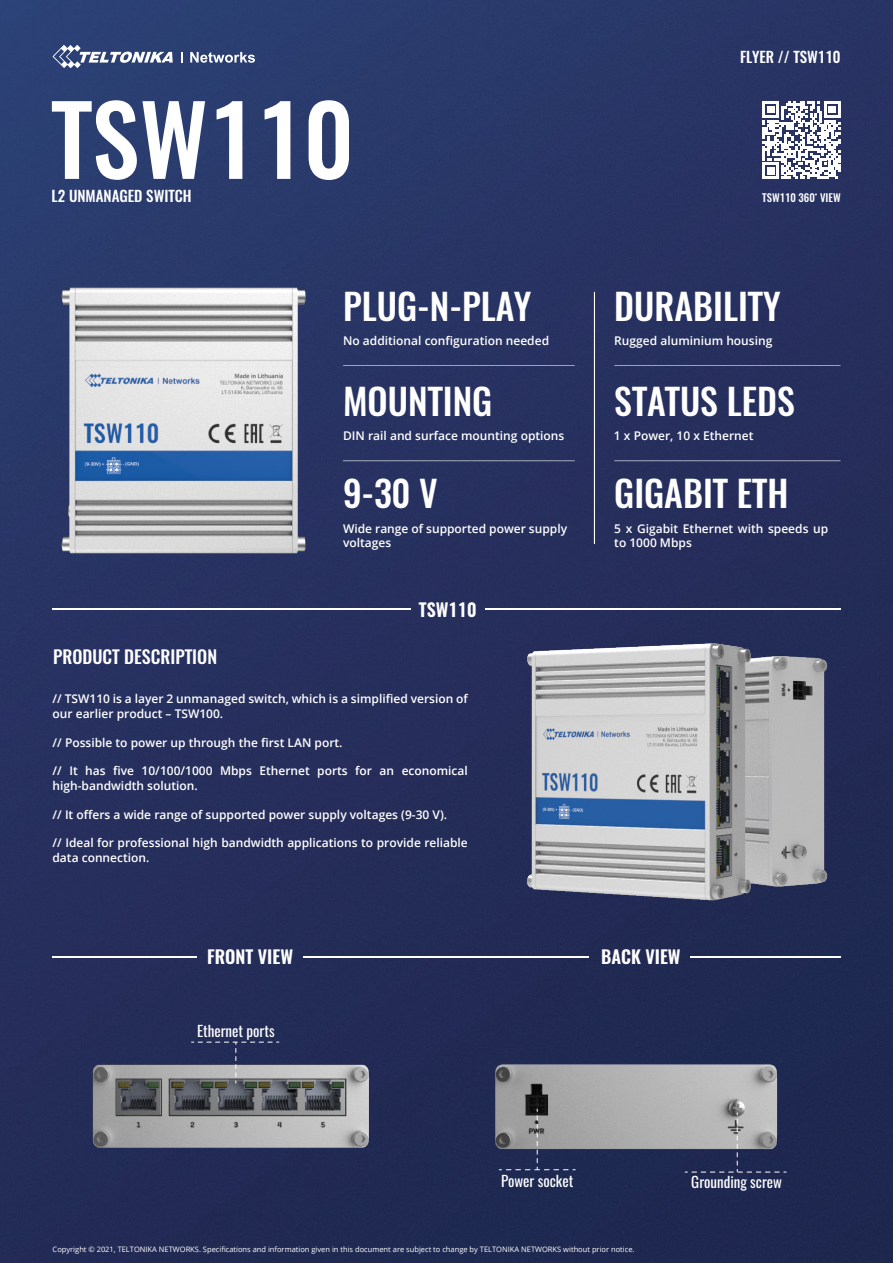
<style>
.page{position:relative;width:893px;height:1263px;background:#fff}
.page>*{position:absolute;margin:0;border:0;box-sizing:border-box;transform-origin:0 0}
.t1{font:500 96px "Oswald";color:#fff}
.t2{font:500 36px "Oswald";color:#fff}
.t3{font:600 18px "Oswald";color:#fff}
.t4{font:500 18px "Oswald";color:#fff}
.t5{font:15px "Oswald";color:#fff}
.t6{font:500 15px "Oswald";color:#fff}
.t7{font:600 12px/14.4px "Open Sans";color:#fff}
.t8{font:500 10.65px "Oswald";color:#fff}
.t9{font:7.5px "Open Sans";color:#fff}
</style>
<div class="page">
<img style="left:0;top:0;width:893px;height:1263px">
<hr style="left:52px;top:608px;width:359px;height:1px;background:#fff">
<svg style="left:52px;top:45px;width:121px;height:23px"></svg>
<svg style="left:181px;top:52px;width:2px;height:11px"></svg>
<svg style="left:190px;top:52px;width:65px;height:11px"></svg>
<hr style="left:594px;top:292px;width:1px;height:252px;background:#fff">
<hr style="left:343px;top:365px;width:232px;height:1px;background:#fff">
<hr style="left:343px;top:460px;width:232px;height:1px;background:#fff">
<hr style="left:614px;top:365px;width:226px;height:1px;background:#fff">
<hr style="left:614px;top:460px;width:226px;height:1px;background:#fff">
<svg style="left:763px;top:101px;width:77px;height:78px"></svg>
<img style="left:455px;top:1011px;width:386px;height:182px">
<img style="left:0;top:940px;width:455px;height:263px">
<svg style="left:192px;top:1042px;width:87px;height:41px;background:#5f657c"></svg>
<svg style="left:499px;top:1109px;width:76px;height:61px;background:#6d707e"></svg>
<svg style="left:685px;top:1113px;width:101px;height:60px;background:#707486"></svg>
<img style="left:0;top:284px;width:440px;height:276px">
<img style="left:250px;top:481px;width:643px;height:530px">
<h1 class="t1" style="left:51px;top:73px;width:303px">TSW110</h1>
<p class="t6" style="left:52px;top:186px;width:142px">L2 UNMANAGED SWITCH</p>
<p class="t6" style="left:740px;top:46px;width:102px">FLYER // TSW110</p>
<p class="t8" style="left:762px;top:190px;width:80px">TSW110 360 VIEW</p>
<h2 class="t2" style="left:343px;top:281px;width:190px">PLUG-N-PLAY</h2>
<h2 class="t2" style="left:614px;top:281px;width:168px">DURABILITY</h2>
<p class="t7" style="left:343px;top:334px;width:208px">No additional configuration needed</p>
<h2 class="t2" style="left:343px;top:376px;width:151px">MOUNTING</h2>
<p class="t7" style="left:614px;top:334px;width:160px">Rugged aluminium housing</p>
<h2 class="t2" style="left:614px;top:376px;width:182px">STATUS LEDS</h2>
<p class="t7" style="left:343px;top:428px;width:223px">DIN rail and surface mounting options</p>
<p class="t7" style="left:614px;top:428px;width:141px">1 x Power, 10 x Ethernet</p>
<h2 class="t2" style="left:343px;top:468px;width:96px">9-30 V</h2>
<p class="t7" style="left:343px;top:521px;width:226px">Wide range of supported power supply voltages</p>
<h3 class="t3" style="left:419px;top:597px;width:59px">TSW110</h3>
<h3 class="t4" style="left:53px;top:644px;width:166px">PRODUCT DESCRIPTION</h3>
<p class="t7" style="left:53px;top:692px;width:417px">// TSW110 is a layer 2 unmanaged switch, which is a simplified version of our earlier product – TSW100.</p>
<p class="t7" style="left:53px;top:735px;width:292px">// Possible to power up through the first LAN port.</p>
<p class="t7" style="left:53px;top:764px;width:417px">// It has five 10/100/1000 Mbps Ethernet ports for an economical high-bandwidth solution.</p>
<p class="t7" style="left:53px;top:807px;width:396px">// It offers a wide range of supported power supply voltages (9-30 V).</p>
<p class="t7" style="left:53px;top:836px;width:417px">// Ideal for professional high bandwidth applications to provide reliable data connection.</p>
<h2 class="t2" style="left:614px;top:468px;width:176px">GIGABIT ETH</h2>
<p class="t7" style="left:614px;top:521px;width:216px">5 x Gigabit Ethernet with speeds up to 1000 Mbps</p>
<h3 class="t3" style="left:207px;top:944px;width:87px">FRONT VIEW</h3>
<h3 class="t3" style="left:601px;top:944px;width:81px">BACK VIEW</h3>
<p class="t5" style="left:197px;top:1018px;width:79px">Ethernet ports</p>
<p class="t5" style="left:501px;top:1168px;width:74px">Power socket</p>
<p class="t5" style="left:691px;top:1169px;width:92px">Grounding screw</p>
<p class="t9" style="left:53px;top:1244px;width:583px">Copyright © 2021, TELTONIKA NETWORKS. Specifications and information given in this document are subject to change by TELTONIKA NETWORKS without prior notice.</p>
</div>
